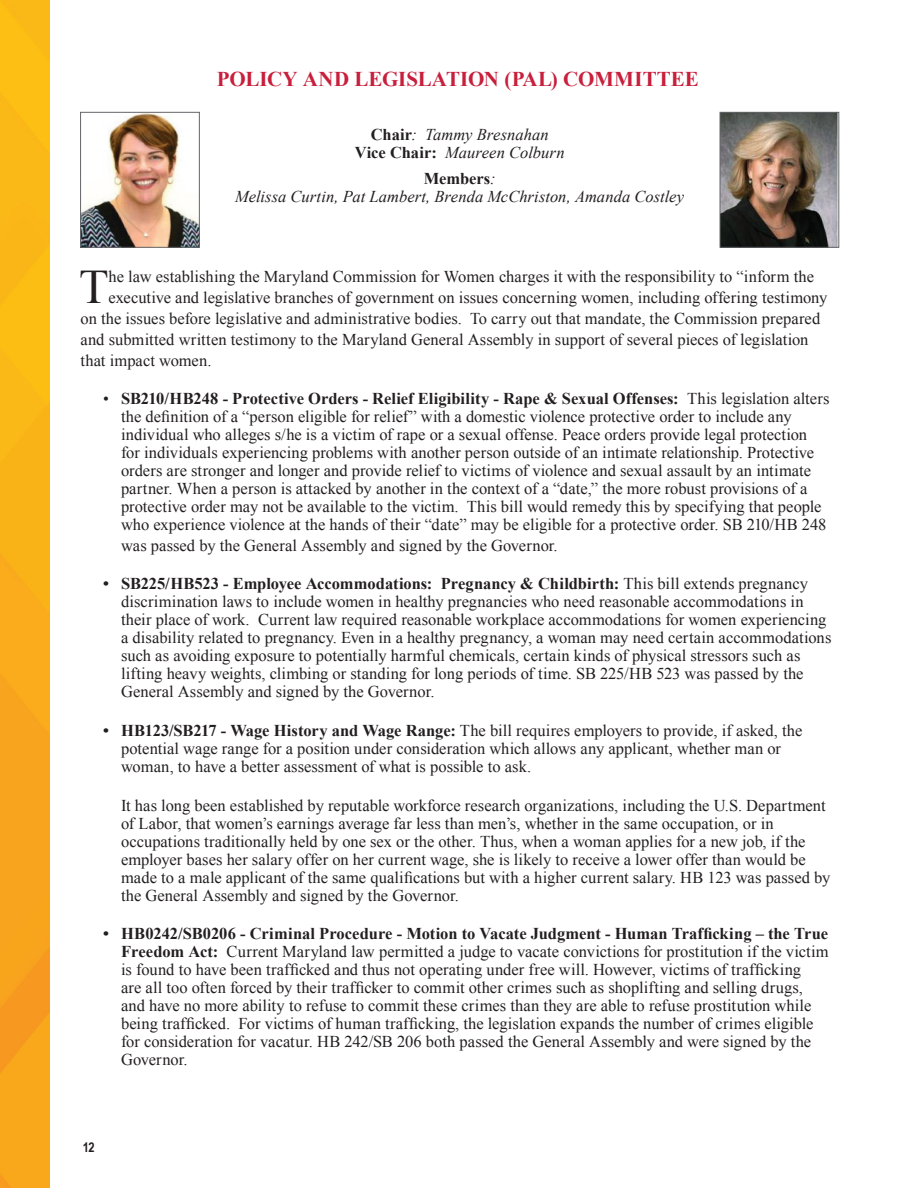
<style>
.page{position:relative;width:918px;height:1188px;background:#fff}
.page>*{position:absolute;margin:0;border:0;box-sizing:border-box;transform-origin:0 0}
.t1{font:48.15px "Times New Roman";color:#231f20}
.t2{font:700 21px "Times New Roman";color:#c81f3c}
.t3{font:16.5px/18px "Times New Roman";color:#231f20}
.t4{font:italic 16.5px/18px "Times New Roman";letter-spacing:.005em;color:#231f20;text-align:center}
.t5{font:700 13.5px "Arial Narrow";color:#231f20}
.s1{font-weight:700;font-style:normal}
.s2{font-weight:700}
</style>
<div class="page">
<img style="left:0;top:0;width:50px;height:1188px">
<img style="left:722px;top:114px;width:115px;height:132px">
<div style="left:720px;top:112px;width:119px;height:136px;border:1px solid #646569"></div>
<img style="left:82px;top:114px;width:116px;height:132px">
<div style="left:80px;top:112px;width:120px;height:136px;border:1px solid #646569"></div>
<p class="t2" style="left:217px;top:64px;width:483px">POLICY AND LEGISLATION (PAL) COMMITTEE</p>
<p class="t4" style="left:355px;top:125px;width:211px"><span class="s1">Chair</span>: Tammy Bresnahan<br><span class="s1">Vice Chair:</span> Maureen Colburn</p>
<p class="t4" style="left:235px;top:170px;width:450px"><span class="s1">Members</span>:<br>Melissa Curtin, Pat Lambert, Brenda McChriston, Amanda Costley</p>
<h1 class="t1" style="left:79px;top:254px;width:31px">T</h1>
<p class="t3" style="left:109px;top:267px;width:707px">he law establishing the Maryland Commission for Women charges it with the responsibility to “inform the</p>
<p class="t3" style="left:109px;top:288px;width:721px">executive and legislative branches of government on issues concerning women, including offering testimony</p>
<p class="t3" style="left:81px;top:309px;width:741px">on the issues before legislative and administrative bodies. To carry out that mandate, the Commission prepared</p>
<p class="t3" style="left:81px;top:330px;width:729px">and submitted written testimony to the Maryland General Assembly in support of several pieces of legislation</p>
<p class="t3" style="left:81px;top:351px;width:132px">that impact women.</p>
<p class="t3" style="left:121px;top:389px;width:710px;text-indent:-18px">• <span class="s2">SB210/HB248 - Protective Orders - Relief Eligibility - Rape &amp; Sexual Offenses:</span> This legislation alters the definition of a “person eligible for relief” with a domestic violence protective order to include any individual who alleges s/he is a victim of rape or a sexual offense. Peace orders provide legal protection for individuals experiencing problems with another person outside of an intimate relationship. Protective orders are stronger and longer and provide relief to victims of violence and sexual assault by an intimate partner. When a person is attacked by another in the context of a “date,” the more robust provisions of a protective order may not be available to the victim. This bill would remedy this by specifying that people who experience violence at the hands of their “date” may be eligible for a protective order. SB 210/HB 248</p>
<p class="t3" style="left:121px;top:536px;width:438px">was passed by the General Assembly and signed by the Governor.</p>
<p class="t3" style="left:121px;top:575px;width:712px;text-indent:-18px"><span class="s2">• SB225/HB523 - Employee Accommodations: Pregnancy &amp; Childbirth:</span> This bill extends pregnancy discrimination laws to include women in healthy pregnancies who need reasonable accommodations in their place of work. Current law required reasonable workplace accommodations for women experiencing a disability related to pregnancy. Even in a healthy pregnancy, a woman may need certain accommodations such as avoiding exposure to potentially harmful chemicals, certain kinds of physical stressors such as lifting heavy weights, climbing or standing for long periods of time. SB 225/HB 523 was passed by the General Assembly and signed by the Governor.</p>
<p class="t3" style="left:121px;top:721px;width:683px;text-indent:-18px"><span class="s2">• HB123/SB217 - Wage History and Wage Range:</span> The bill requires employers to provide, if asked, the potential wage range for a position under consideration which allows any applicant, whether man or woman, to have a better assessment of what is possible to ask.</p>
<p class="t3" style="left:121px;top:796px;width:711px">It has long been established by reputable workforce research organizations, including the U.S. Department of Labor, that women’s earnings average far less than men’s, whether in the same occupation, or in occupations traditionally held by one sex or the other. Thus, when a woman applies for a new job, if the employer bases her salary offer on her current wage, she is likely to receive a lower offer than would be made to a male applicant of the same qualifications but with a higher current salary. HB 123 was passed by the General Assembly and signed by the Governor.</p>
<p class="t3" style="left:121px;top:924px;width:709px;text-indent:-18px"><span class="s2">• HB0242/SB0206 - Criminal Procedure - Motion to Vacate Judgment - Human Trafficking – the True Freedom Act:</span> Current Maryland law permitted a judge to vacate convictions for prostitution if the victim is found to have been trafficked and thus not operating under free will. However, victims of trafficking<br>are all too often forced by their trafficker to commit other crimes such as shoplifting and selling drugs, and have no more ability to refuse to commit these crimes than they are able to refuse prostitution while being trafficked. For victims of human trafficking, the legislation expands the number of crimes eligible for consideration for vacatur. HB 242/SB 206 both passed the General Assembly and were signed by the Governor.</p>
<p class="t5" style="left:83px;top:1137px;width:13px">12</p>
</div>
